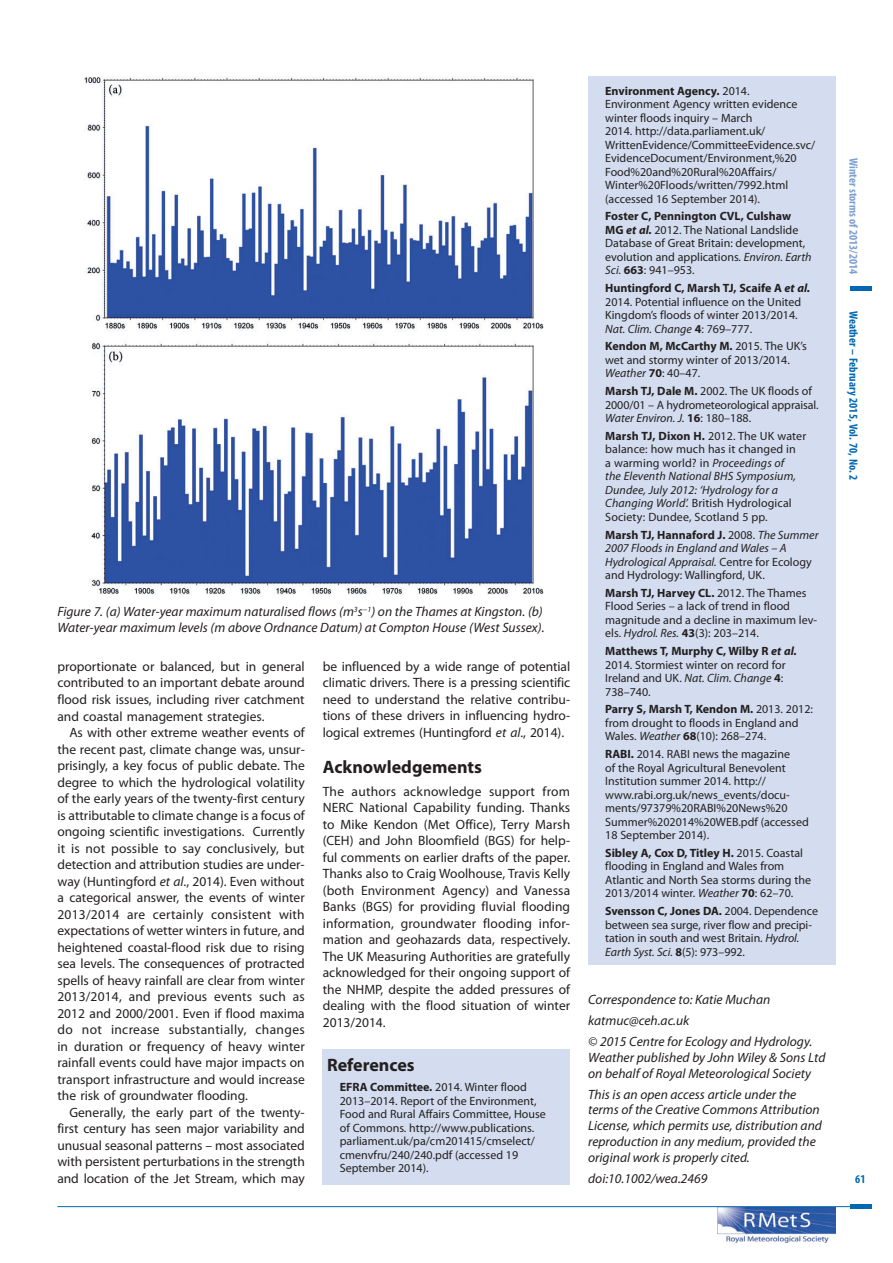
<style>
.page{position:relative;width:893px;height:1263px;background:#fff}
.page>*{position:absolute;margin:0;border:0;box-sizing:border-box;transform-origin:0 0}
.t1{font:700 18px "Myriad Pro";color:#231f20}
.t2{font:13.5px/16.5px "Myriad Pro";color:#231f20;text-align:justify}
.t3{font:italic 13.5px/15.8px "Myriad Pro";color:#231f20}
.t4{font:12px/13.5px "Myriad Pro";color:#231f20}
.t5{font:italic 12px/13.5px "Myriad Pro";color:#231f20}
.t6{font:700 condensed 12px "Myriad Pro";color:#0168b3}
.t7{font:700 condensed 12px "Myriad Pro";color:#7c9fd2}
.s1{font-style:italic}
.s2{font-weight:700}
.s3{font-weight:700;font-style:italic}
.s4{font-weight:700;font-style:normal}
.s5{font-style:normal}
</style>
<div class="page">
<hr style="left:57px;top:1206px;width:797px;height:1px;background:#0168b3">
<div style="left:851px;top:1204px;width:21px;height:5px;background:#0168b3"></div>
<img style="left:718px;top:1207px;width:118px;height:35px">
<div style="left:851px;top:286px;width:21px;height:5px;background:#0168b3"></div>
<img style="left:84px;top:77px;width:459px;height:517px">
<div style="left:588px;top:76px;width:248px;height:889px;background:#d3ddef"></div>
<div style="left:323px;top:1049px;width:247px;height:135px;background:#d3ddef"></div>
<p class="t3" style="left:57px;top:605px;width:489px">Figure 7. (a) Water-year maximum naturalised flows (m<sup>3</sup>s<sup>−1</sup>) on the Thames at Kingston. (b)<br>Water-year maximum levels (m above Ordnance Datum) at Compton House (West Sussex).</p>
<p class="t2" style="left:57px;top:659px;width:249px">proportionate or balanced, but in general contributed to an important debate around flood risk issues, including river catchment and coastal management strategies.</p>
<p class="t2" style="left:57px;top:726px;width:249px;text-indent:12px">As with other extreme weather events of the recent past, climate change was, unsur&shy;prisingly, a key focus of public debate. The degree to which the hydrological volatility of the early years of the twenty-first century is attributable to climate change is a focus of ongoing scientific investigations. Currently it is not possible to say conclusively, but detection and attribution studies are under&shy;way (Huntingford <span class="s1">et al</span>., 2014). Even without a categorical answer, the events of winter 2013/2014 are certainly consistent with expectations of wetter winters in future, and heightened coastal-flood risk due to rising sea levels. The consequences of protracted spells of heavy rainfall are clear from winter 2013/2014, and previous events such as 2012 and 2000/2001. Even if flood maxima do not increase substantially, changes in duration or frequency of heavy winter rainfall events could have major impacts on transport infrastructure and would increase the risk of groundwater flooding.</p>
<p class="t2" style="left:57px;top:1105px;width:249px;text-indent:12px">Generally, the early part of the twenty&shy;first century has seen major variability and unusual seasonal patterns – most associated with persistent perturbations in the strength and location of the Jet Stream, which may</p>
<p class="t2" style="left:323px;top:659px;width:249px">be influenced by a wide range of potential climatic drivers. There is a pressing scientific need to understand the relative contribu&shy;tions of these drivers in influencing hydro&shy;logical extremes (Huntingford <span class="s1">et al</span>., 2014).</p>
<h1 class="t1" style="left:323px;top:760px;width:161px">Acknowledgements</h1>
<p class="t2" style="left:323px;top:784px;width:249px">The authors acknowledge support from NERC National Capability funding. Thanks to Mike Kendon (Met Office), Terry Marsh (CEH) and John Bloomfield (BGS) for help&shy;ful comments on earlier drafts of the paper.<br>Thanks also to Craig Woolhouse, Travis Kelly (both Environment Agency) and Vanessa Banks (BGS) for providing fluvial flooding information, groundwater flooding infor&shy;mation and geohazards data, respectively.<br>The UK Measuring Authorities are gratefully acknowledged for their ongoing support of the NHMP, despite the added pressures of dealing with the flood situation of winter 2013/2014.</p>
<h1 class="t1" style="left:327px;top:1058px;width:89px">References</h1>
<p class="t4" style="left:340px;top:1081px;width:207px"><span class="s2">EFR A Committee.</span> 2014. Winter flood 2013–2014. Report of the Environment, Food and Rural Affairs Committee, House of Commons. http://www.publications. parliament.uk/pa/cm201415/cmselect/ cmenvfru/240/240.pdf (accessed 19<br>September 2014).</p>
<p class="t4" style="left:605px;top:85px;width:212px"><span class="s2">Environment Agency.</span> 2014.<br>Environment Agency written evidence winter floods inquiry – March<br>2014. http://data.parliament.uk/ WrittenEvidence/CommitteeEvidence.svc/ EvidenceDocument/Environment,%20<br>Food%20and%20Rural%20Affairs/ Winter%20Floods/written/7992.html (accessed 16 September 2014).</p>
<p class="t4" style="left:605px;top:210px;width:208px"><span class="s2">Foster C, Pennington CVL, Culshaw MG</span> <span class="s3">et al.</span> 2012. The National Landslide Database of Great Britain: development, evolution and applications. <span class="s1">Environ. Earth Sci.</span> <span class="s2">663</span>: 941–953.</p>
<p class="t4" style="left:605px;top:282px;width:207px"><span class="s2">Huntingford C, Marsh TJ, Scaife A</span> <span class="s3">et al.<br></span>2014. Potential influence on the United Kingdom’s floods of winter 2013/2014.<br><span class="s1">Nat. Clim. Change</span> <span class="s2">4</span>: 769–777.</p>
<p class="t4" style="left:605px;top:340px;width:203px"><span class="s2">Kendon M, McCarthy M.</span> 2015. The UK’s wet and stormy winter of 2013/2014.<br><span class="s1">Weather</span> <span class="s2">70</span>: 40–47.</p>
<p class="t4" style="left:605px;top:385px;width:215px"><span class="s2">Marsh TJ, Dale M.</span> 2002. The UK floods of<br>2000/01 – A hydrometeorological appraisal.<br><span class="s1">Water Environ. J.</span> <span class="s2">16</span>: 180–188.</p>
<p class="t4" style="left:605px;top:430px;width:203px"><span class="s2">Marsh TJ, Dixon H.</span> 2012. The UK water balance: how much has it changed in<br>a warming world? in <span class="s1">Proceedings of<br>the Eleventh National BHS Symposium, Dundee, July 2012: ‘Hydrology for a Changing World’.</span> British Hydrological Society: Dundee, Scotland 5 pp.</p>
<p class="t5" style="left:605px;top:529px;width:215px"><span class="s4">Marsh TJ, Hannaford J.</span> <span class="s5">2008.</span> The Summer 2007 Floods in England and Wales – A Hydrological Appraisal. <span class="s5">Centre for Ecology and Hydrology: Wallingford, UK.</span></p>
<p class="t4" style="left:605px;top:587px;width:214px"><span class="s2">Marsh TJ, Harvey CL.</span> 2012. The Thames Flood Series – a lack of trend in flood magnitude and a decline in maximum lev&shy;els. <span class="s1">Hydrol. Res.</span> <span class="s2">43</span>(3): 203–214.</p>
<p class="t4" style="left:605px;top:645px;width:193px"><span class="s2">Matthews T, Mu rphy C, Wilby R</span> <span class="s3">et al.<br></span>2014. Stormiest winter on record for<br>Ireland and UK. <span class="s1">Nat. Clim. Change</span> <span class="s2">4</span>:<br>738–740.</p>
<p class="t4" style="left:605px;top:703px;width:209px"><span class="s2">Parry S, Marsh T, Kendon M.</span> 2013. 2012: from drought to floods in England and<br>Wales. <span class="s1">Weather</span> <span class="s2">68</span>(10): 268–274.</p>
<p class="t4" style="left:605px;top:748px;width:205px"><span class="s2">RABI.</span> 2014. RABI news the magazine<br>of the Royal Agricultural Benevolent Institution summer 2014. http:// www.rabi.org.uk/news_events/docu&shy;ments/97379%20RABI%20News%20<br>Summer%202014%20WEB.pdf (accessed 18 September 2014).</p>
<p class="t4" style="left:605px;top:847px;width:207px"><span class="s2">Sibley A, Cox D, Titley H.</span> 2015. Coastal flooding in England and Wales from Atlantic and North Sea storms during the 2013/2014 winter. <span class="s1">Weather</span> <span class="s2">70</span>: 62–70.</p>
<p class="t4" style="left:605px;top:905px;width:214px"><span class="s2">Svensson C, Jones DA.</span> 2004. Dependence between sea surge, river flow and precipi&shy;tation in south and west Britain. <span class="s1">Hydrol.<br>Earth Syst. Sci.</span> <span class="s2">8</span>(5): 973–992.</p>
<p class="t3" style="left:588px;top:990px;width:226px;line-height:21px">Correspondence to: Katie Muchan katmuc@ceh.ac.uk<br>© 2015 Centre for Ecology and Hydrology.</p>
<p class="t3" style="left:588px;top:1051px;width:239px">Weather published by John Wiley &amp; Sons Ltd on behalf of Royal Meteorological Society</p>
<p class="t3" style="left:588px;top:1087px;width:235px">This is an open access article under the terms of the Creative Commons Attribution License, which permits use, distribution and reproduction in any medium, provided the original work is properly cited.</p>
<p class="t3" style="left:588px;top:1171px;width:121px">doi:10.1002/wea.2469</p>
<p class="t7" style="left:858px;top:158px;width:117px;rotate:90deg">Winter storms of 2013/2014</p>
<p class="t6" style="left:858px;top:311px;width:171px;rotate:90deg">Weather – February 2015, Vol. 70, No. 2</p>
<p class="t6" style="left:855px;top:1174px;width:12px">61</p>
</div>
